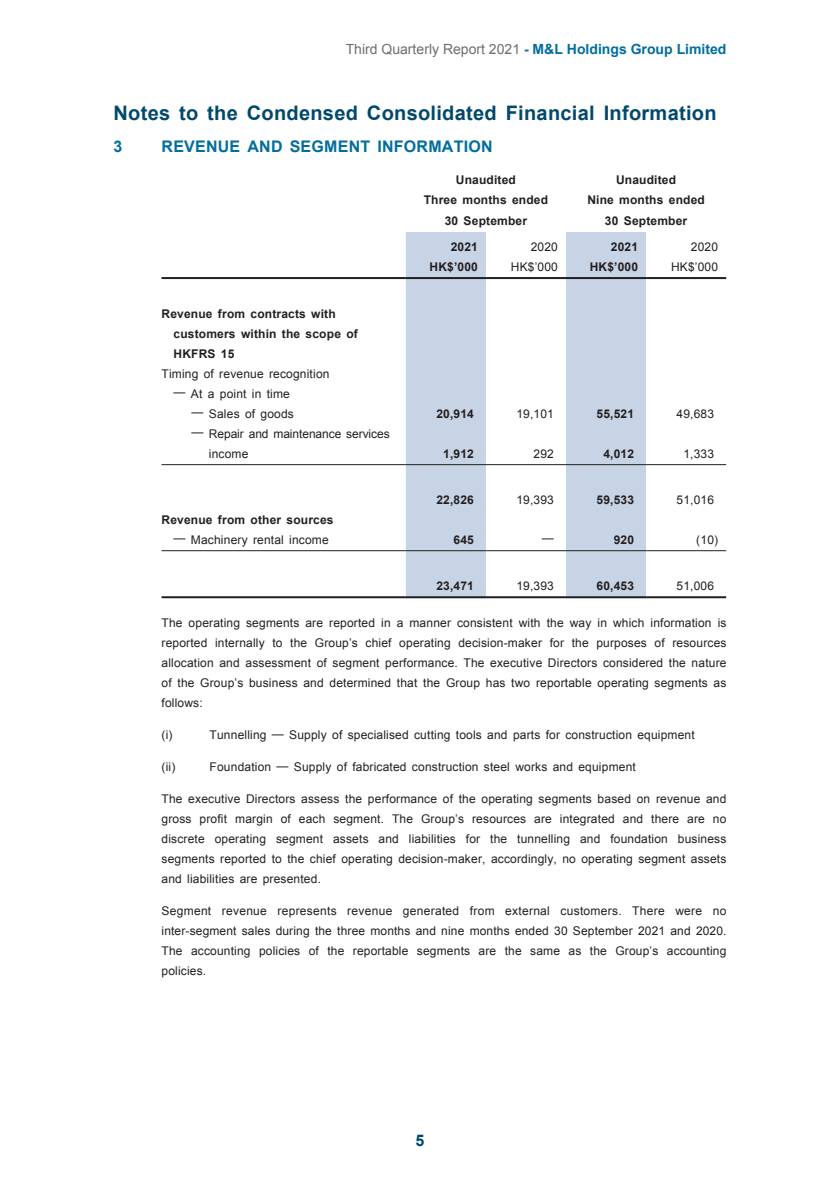
<style>
.page{position:relative;width:840px;height:1191px;background:#fff}
.page>*{position:absolute;margin:0;border:0;box-sizing:border-box;transform-origin:0 0}
._02a_Title{font:700 20px "Arial";letter-spacing:.015em;color:#00486c}
._17_H1__Note{font:700 16px "Arial";letter-spacing:.015em;color:#006e9f}
.t1{font:700 16px "Arial";color:#00486c}
.t2{font:14px "Arial";color:#6c6d70}
._26___P2__Note{font:12px/20px "Arial";letter-spacing:.015em;color:#231f20;text-align:justify}
._02_Note_Text{font:700 12px/20px "Arial";letter-spacing:.015em;color:#231f20;text-align:center}
._29_Table_Stub__Note{font:700 12px/20px "Arial";letter-spacing:.015em;color:#231f20}
._29_Table_Stub__Note-2{font:12px "Arial";letter-spacing:.015em;color:#231f20}
._02_Note_Text-2{font:12px "Arial";letter-spacing:.015em;color:#231f20}
._29_Table_Stub__Note-3{font:12px/20px "Arial";letter-spacing:-.005em;color:#231f20}
.s1{font-weight:700;color:#006e9f}
</style>
<div class="page">
<svg style="left:405px;top:232px;width:240px;height:364px;fill:#c7d4e5"></svg>
<hr style="left:161px;top:277px;width:244px;height:2px;background:#231f20">
<hr style="left:405px;top:277px;width:80px;height:2px;background:#231f20">
<hr style="left:485px;top:277px;width:80px;height:2px;background:#231f20">
<hr style="left:565px;top:277px;width:80px;height:2px;background:#231f20">
<hr style="left:645px;top:277px;width:80px;height:2px;background:#231f20">
<hr style="left:161px;top:464px;width:244px;height:1px;background:#231f20">
<hr style="left:405px;top:464px;width:80px;height:1px;background:#231f20">
<hr style="left:485px;top:464px;width:80px;height:1px;background:#231f20">
<hr style="left:565px;top:464px;width:80px;height:1px;background:#231f20">
<hr style="left:645px;top:464px;width:80px;height:1px;background:#231f20">
<hr style="left:161px;top:550px;width:244px;height:1px;background:#231f20">
<hr style="left:405px;top:550px;width:80px;height:1px;background:#231f20">
<hr style="left:485px;top:550px;width:80px;height:1px;background:#231f20">
<hr style="left:565px;top:550px;width:80px;height:1px;background:#231f20">
<hr style="left:645px;top:550px;width:80px;height:1px;background:#231f20">
<hr style="left:161px;top:596px;width:244px;height:2px;background:#231f20">
<hr style="left:405px;top:596px;width:80px;height:2px;background:#231f20">
<hr style="left:485px;top:596px;width:80px;height:2px;background:#231f20">
<hr style="left:565px;top:596px;width:80px;height:2px;background:#231f20">
<hr style="left:645px;top:596px;width:80px;height:2px;background:#231f20">
<p class="t2" style="left:345px;top:40px;width:382px">Third Quarterly Report 2021 <span class="s1">- M&amp;L Holdings Group Limited</span></p>
<p class="_02a_Title" style="left:113px;top:100px;width:604px">Notes to the Condensed Consolidated Financial Information</p>
<p class="_17_H1__Note" style="left:113px;top:136px;width:10px">3</p>
<p class="_17_H1__Note" style="left:161px;top:136px;width:332px">REVENUE AND SEGMENT INFORMATION</p>
<p class="_02_Note_Text" style="left:423px;top:171px;width:126px">Unaudited<br>Three months ended<br>30 September</p>
<p class="_02_Note_Text" style="left:587px;top:171px;width:119px">Unaudited<br>Nine months ended<br>30 September</p>
<p class="_02_Note_Text" style="left:450px;top:237px;width:29px">2021</p>
<p class="_02_Note_Text-2" style="left:530px;top:238px;width:29px">2020</p>
<p class="_02_Note_Text" style="left:610px;top:237px;width:29px">2021</p>
<p class="_02_Note_Text-2" style="left:690px;top:238px;width:29px">2020</p>
<p class="_02_Note_Text" style="left:429px;top:257px;width:50px">HK$’000</p>
<p class="_02_Note_Text-2" style="left:510px;top:258px;width:49px">HK$’000</p>
<p class="_02_Note_Text" style="left:589px;top:257px;width:50px">HK$’000</p>
<p class="_02_Note_Text-2" style="left:670px;top:258px;width:49px">HK$’000</p>
<p class="_29_Table_Stub__Note" style="left:173px;top:304px;width:186px;text-indent:-12px">Revenue from contracts with customers within the scope of<br>HKFRS 15</p>
<p class="_29_Table_Stub__Note-2" style="left:161px;top:365px;width:169px">Timing of revenue recognition</p>
<p class="_29_Table_Stub__Note-2" style="left:173px;top:385px;width:118px">— At a point in time</p>
<p class="_29_Table_Stub__Note-2" style="left:191px;top:405px;width:104px">— Sales of goods</p>
<p class="_02_Note_Text" style="left:436px;top:404px;width:39px">20,914</p>
<p class="_02_Note_Text-2" style="left:516px;top:405px;width:39px">19,101</p>
<p class="_02_Note_Text" style="left:596px;top:404px;width:39px">55,521</p>
<p class="_02_Note_Text-2" style="left:676px;top:405px;width:39px">49,683</p>
<p class="_29_Table_Stub__Note-3" style="left:209px;top:423px;width:182px;text-indent:-17px">— Repair and maintenance services income</p>
<p class="_02_Note_Text" style="left:443px;top:444px;width:32px">1,912</p>
<p class="_02_Note_Text-2" style="left:533px;top:445px;width:22px">292</p>
<p class="_02_Note_Text" style="left:603px;top:444px;width:32px">4,012</p>
<p class="_02_Note_Text-2" style="left:683px;top:445px;width:32px">1,333</p>
<p class="_02_Note_Text" style="left:436px;top:490px;width:39px">22,826</p>
<p class="_02_Note_Text-2" style="left:516px;top:491px;width:39px">19,393</p>
<p class="_02_Note_Text" style="left:596px;top:490px;width:39px">59,533</p>
<p class="_02_Note_Text-2" style="left:676px;top:491px;width:39px">51,016</p>
<p class="_29_Table_Stub__Note" style="left:161px;top:510px;width:173px">Revenue from other sources</p>
<p class="_29_Table_Stub__Note-2" style="left:173px;top:531px;width:157px">— Machinery rental income</p>
<p class="_02_Note_Text" style="left:453px;top:530px;width:22px">645</p>
<p class="_02_Note_Text-2" style="left:541px;top:530px;width:13px">—</p>
<p class="_02_Note_Text" style="left:613px;top:530px;width:22px">920</p>
<p class="_02_Note_Text-2" style="left:696px;top:531px;width:23px">(10)</p>
<p class="_02_Note_Text" style="left:436px;top:576px;width:39px">23,471</p>
<p class="_02_Note_Text-2" style="left:516px;top:577px;width:39px">19,393</p>
<p class="_02_Note_Text" style="left:596px;top:576px;width:39px">60,453</p>
<p class="_02_Note_Text-2" style="left:676px;top:577px;width:39px">51,006</p>
<p class="_26___P2__Note" style="left:161px;top:613px;width:566px">The operating segments are reported in a manner consistent with the way in which information is reported internally to the Group’s chief operating decision-maker for the purposes of resources allocation and assessment of segment performance. The executive Directors considered the nature of the Group’s business and determined that the Group has two reportable operating segments as follows:</p>
<p class="_26___P2__Note" style="left:161px;top:725px;width:12px">(i)</p>
<p class="_26___P2__Note" style="left:209px;top:725px;width:486px">Tunnelling — Supply of specialised cutting tools and parts for construction equipment</p>
<p class="_26___P2__Note" style="left:161px;top:757px;width:15px">(ii)</p>
<p class="_26___P2__Note" style="left:209px;top:757px;width:427px">Foundation — Supply of fabricated construction steel works and equipment</p>
<p class="_26___P2__Note" style="left:161px;top:789px;width:566px">The executive Directors assess the performance of the operating segments based on revenue and gross profit margin of each segment. The Group’s resources are integrated and there are no discrete operating segment assets and liabilities for the tunnelling and foundation business segments reported to the chief operating decision-maker, accordingly, no operating segment assets and liabilities are presented.</p>
<p class="_26___P2__Note" style="left:161px;top:901px;width:566px">Segment revenue represents revenue generated from external customers. There were no inter-segment sales during the three months and nine months ended 30 September 2021 and 2020.<br>The accounting policies of the reportable segments are the same as the Group’s accounting policies.</p>
<h2 class="t1" style="left:415px;top:1130px;width:10px">5</h2>
</div>
